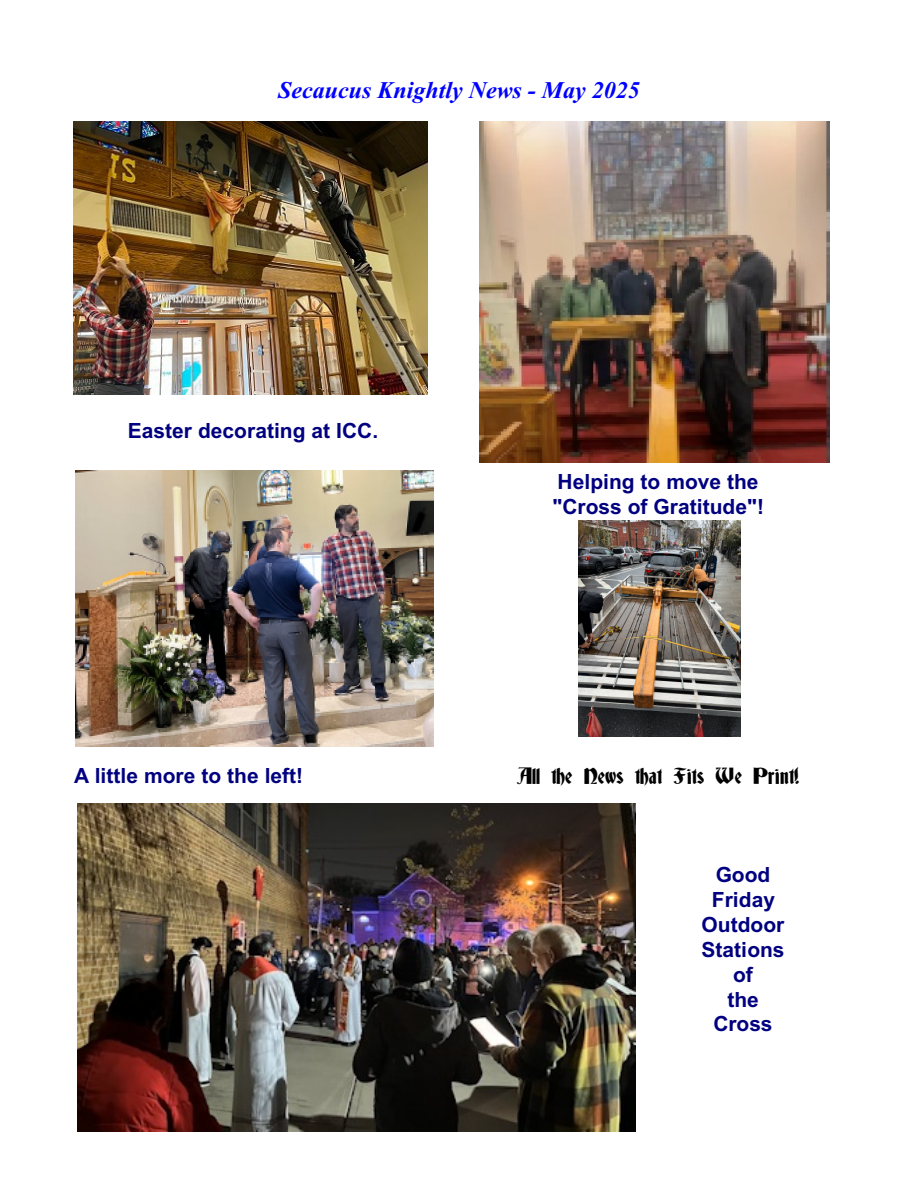
<style>
.page{position:relative;width:918px;height:1188px;background:#fff}
.page>*{position:absolute;margin:0;border:0;box-sizing:border-box;transform-origin:0 0}
.t1{font:italic 700 24px "Times New Roman";color:#00f}
.t2{font:700 21px/24.9px "Arial";color:#000080}
.t3{font:21px "Deutsch Gothic";color:#000}
</style>
<div class="page">
<img style="left:74px;top:121px;width:353px;height:273px">
<img style="left:75px;top:470px;width:358px;height:276px">
<img style="left:77px;top:803px;width:559px;height:328px">
<img style="left:480px;top:122px;width:350px;height:340px">
<img style="left:578px;top:520px;width:163px;height:217px">
<p class="t1" style="left:278px;top:82px;width:363px">Secaucus Knightly News - May 2025</p>
<p class="t2" style="left:128px;top:420px;width:252px">Easter decorating at ICC.</p>
<p class="t2" style="left:74px;top:765px;width:231px">A little more to the left!</p>
<p class="t2" style="left:552px;top:472px;width:213px">Helping to move the "Cross of Gratitude"!</p>
<p class="t3" style="left:517px;top:767px;width:284px">All the News that Fits We Print!</p>
<p class="t2" style="left:702px;top:864px;width:85px;text-align:center">Good<br>Friday<br>Outdoor<br>Stations of<br>the<br>Cross</p>
</div>
